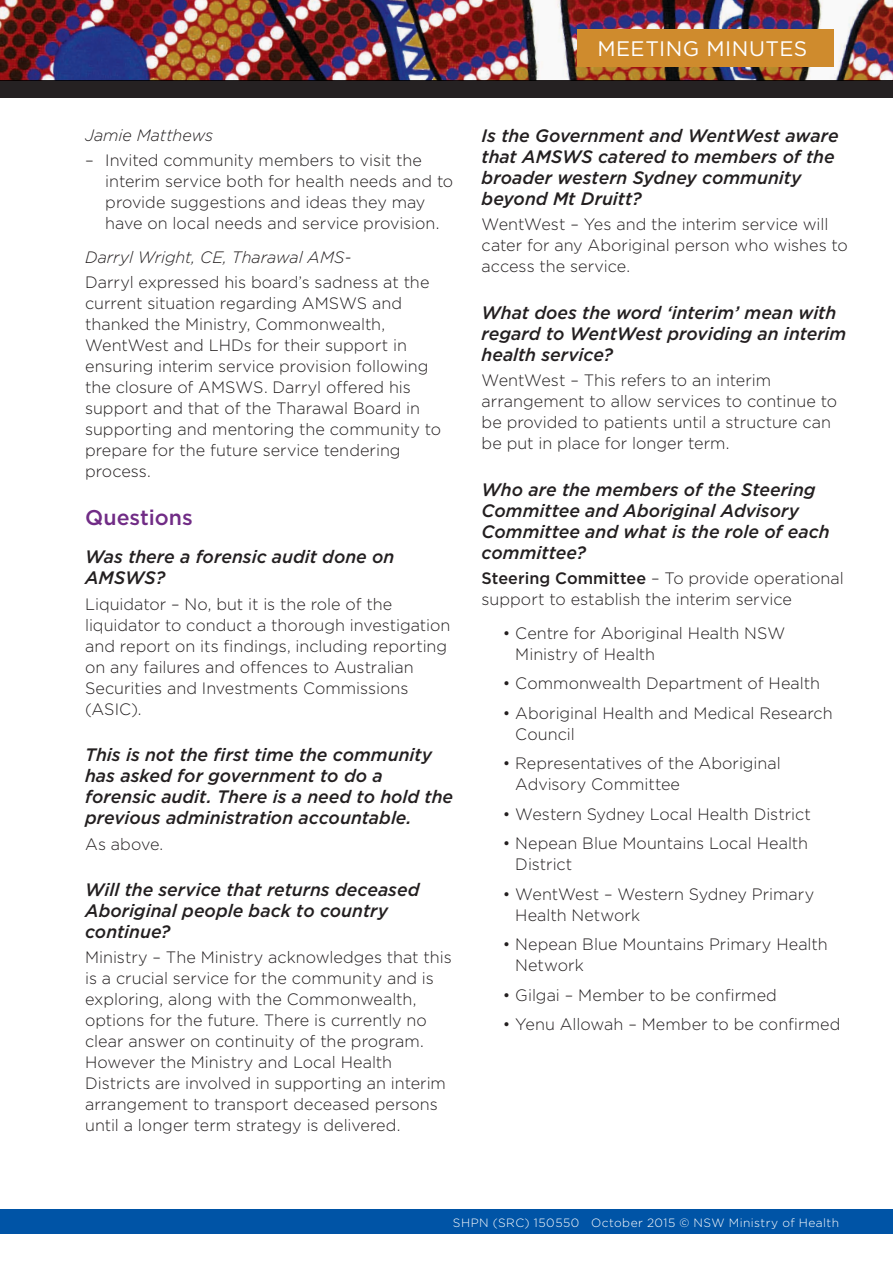
<style>
.page{position:relative;width:893px;height:1263px;background:#fff}
.page>*{position:absolute;margin:0;border:0;box-sizing:border-box;transform-origin:0 0}
.t1{font:500 21.3px "Gotham";color:#712c86}
.t2{font:21px "Gotham";letter-spacing:.025em;color:#fff}
.t3{font:italic 500 18px/21px "Gotham";color:#231f20}
.t4{font:300 16.5px/21px "Gotham";color:#231f20}
.t5{font:italic 300 16.5px "Gotham";letter-spacing:-.005em;color:#231f20}
.t6{font:300 12px "Gotham";letter-spacing:.04em;color:#fff}
.s1{font-weight:500}
</style>
<div class="page">
<img style="left:0;top:0;width:893px;height:81px">
<div style="left:577px;top:30px;width:257px;height:37px;background:#cf8b2d"></div>
<div style="left:0;top:1209px;width:893px;height:25px;background:#0054a6"></div>
<div style="left:0;top:81px;width:893px;height:17px;background:#252122"></div>
<p class="t5" style="left:85px;top:124px;width:130px">Jamie Matthews</p>
<p class="t4" style="left:105px;top:149px;width:350px;text-indent:-20px">– Invited community members to visit the interim service both for health needs and to provide suggestions and ideas they may have on local needs and service provision.</p>
<p class="t5" style="left:85px;top:247px;width:268px">Darryl Wright, CE, Tharawal AMS-</p>
<p class="t4" style="left:85px;top:271px;width:358px">Darryl expressed his board’s sadness at the current situation regarding AMSWS and thanked the Ministry, Commonwealth, WentWest and LHDs for their support in ensuring interim service provision following the closure of AMSWS. Darryl offered his support and that of the Tharawal Board in supporting and mentoring the community to prepare for the future service tendering process.</p>
<p class="t1" style="left:85px;top:504px;width:109px">Questions</p>
<p class="t3" style="left:85px;top:546px;width:311px">Was there a forensic audit done on<br>AMSWS?</p>
<p class="t4" style="left:85px;top:593px;width:367px">Liquidator – No, but it is the role of the liquidator to conduct a thorough investigation and report on its findings, including reporting on any failures and offences to Australian Securities and Investments Commissions (ASIC).</p>
<p class="t3" style="left:85px;top:744px;width:369px">This is not the first time the community has asked for government to do a forensic audit. There is a need to hold the previous administration accountable.</p>
<p class="t4" style="left:85px;top:833px;width:80px">As above.</p>
<p class="t3" style="left:85px;top:879px;width:336px">Will the service that returns deceased<br>Aboriginal people back to country continue?</p>
<p class="t4" style="left:85px;top:946px;width:368px">Ministry – The Ministry acknowledges that this is a crucial service for the community and is exploring, along with the Commonwealth, options for the future. There is currently no clear answer on continuity of the program.<br>However the Ministry and Local Health Districts are involved in supporting an interim arrangement to transport deceased persons until a longer term strategy is delivered.</p>
<p class="t2" style="left:597px;top:35px;width:211px">MEETING MINUTES</p>
<p class="t3" style="left:482px;top:125px;width:358px">Is the Government and WentWest aware that AMSWS catered to members of the broader western Sydney community beyond Mt Druitt?</p>
<p class="t4" style="left:482px;top:213px;width:368px">WentWest – Yes and the interim service will cater for any Aboriginal person who wishes to access the service.</p>
<p class="t3" style="left:482px;top:302px;width:366px">What does the word ‘interim’ mean with regard to WentWest providing an interim health service?</p>
<p class="t4" style="left:482px;top:369px;width:357px">WentWest – This refers to an interim arrangement to allow services to continue to be provided to patients until a structure can be put in place for longer term.</p>
<p class="t3" style="left:482px;top:478px;width:350px">Who are the members of the Steering<br>Committee and Aboriginal Advisory<br>Committee and what is the role of each committee?</p>
<p class="t4" style="left:482px;top:567px;width:364px"><span class="s1">Steering Committee</span> – To provide operational support to establish the interim service</p>
<p class="t4" style="left:515px;top:622px;width:271px;text-indent:-12px">• Centre for Aboriginal Health NSW<br>Ministry of Health</p>
<p class="t4" style="left:503px;top:672px;width:319px">• Commonwealth Department of Health</p>
<p class="t4" style="left:515px;top:702px;width:319px;text-indent:-12px">• Aboriginal Health and Medical Research<br>Council</p>
<p class="t4" style="left:515px;top:752px;width:267px;text-indent:-12px">• Representatives of the Aboriginal<br>Advisory Committee</p>
<p class="t4" style="left:503px;top:803px;width:309px">• Western Sydney Local Health District</p>
<p class="t4" style="left:515px;top:832px;width:294px;text-indent:-12px">• Nepean Blue Mountains Local Health<br>District</p>
<p class="t4" style="left:515px;top:883px;width:300px;text-indent:-12px">• WentWest – Western Sydney Primary<br>Health Network</p>
<p class="t4" style="left:515px;top:933px;width:314px;text-indent:-12px">• Nepean Blue Mountains Primary Health<br>Network</p>
<p class="t4" style="left:503px;top:984px;width:276px">• Gilgai – Member to be confirmed</p>
<p class="t4" style="left:503px;top:1013px;width:339px">• Yenu Allowah – Member to be confirmed</p>
<p class="t6" style="left:453px;top:1215px;width:388px">SHPN (SRC) 150550 October 2015 © NSW Ministry of Health</p>
</div>
